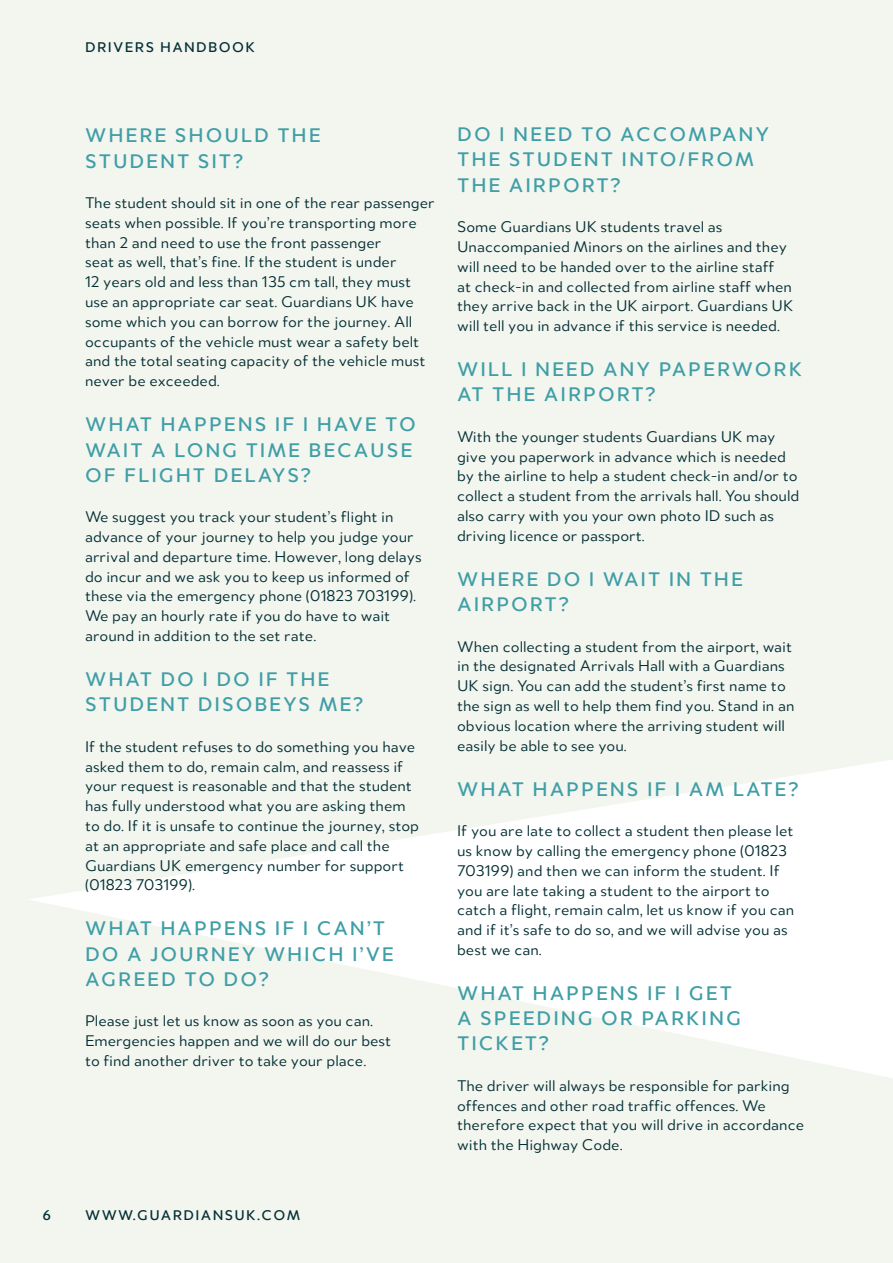
<style>
.page{position:relative;width:893px;height:1263px;background:#f3f5ef}
.page>*{position:absolute;margin:0;border:0;box-sizing:border-box;transform-origin:0 0}
.t1{font:500 21px/25.2px "Merel";letter-spacing:.09em;color:#3f9ea6}
.t2{font:16.5px/19.8px "Merel";color:#032f34}
.t3{font:500 15px "Merel";letter-spacing:.09em;color:#032f34}
</style>
<div class="page">
<svg style="left:29px;top:760px;width:864px;height:318px;fill:#fafbf8"></svg>
<p class="t3" style="left:85px;top:42px;width:171px">DRIVERS HANDBOOK</p>
<p class="t1" style="left:85px;top:124px;width:237px">WHERE SHOULD THE<br>STUDENT SIT?</p>
<p class="t2" style="left:85px;top:194px;width:351px">The student should sit in one of the rear passenger seats when possible. If you’re transporting more than 2 and need to use the front passenger<br>seat as well, that’s fine. If the student is under<br>12 years old and less than 135 cm tall, they must use an appropriate car seat. Guardians UK have some which you can borrow for the journey. All occupants of the vehicle must wear a safety belt and the total seating capacity of the vehicle must never be exceeded.</p>
<p class="t1" style="left:85px;top:413px;width:332px">WHAT HAPPENS IF I HAVE TO<br>WAIT A LONG TIME BECAUSE<br>OF FLIGHT DELAYS?</p>
<p class="t2" style="left:85px;top:508px;width:338px">We suggest you track your student’s flight in advance of your journey to help you judge your arrival and departure time. However, long delays do incur and we ask you to keep us informed of these via the emergency phone (01823 703199).<br>We pay an hourly rate if you do have to wait around in addition to the set rate.</p>
<p class="t1" style="left:85px;top:668px;width:280px">WHAT DO I DO IF THE<br>STUDENT DISOBEYS ME?</p>
<p class="t2" style="left:85px;top:737px;width:336px">If the student refuses to do something you have asked them to do, remain calm, and reassess if your request is reasonable and that the student has fully understood what you are asking them to do. If it is unsafe to continue the journey, stop at an appropriate and safe place and call the Guardians UK emergency number for support (01823 703199).</p>
<p class="t1" style="left:85px;top:917px;width:310px">WHAT HAPPENS IF I CAN’T<br>DO A JOURNEY WHICH I’VE<br>AGREED TO DO?</p>
<p class="t2" style="left:85px;top:1012px;width:308px">Please just let us know as soon as you can.<br>Emergencies happen and we will do our best to find another driver to take your place.</p>
<p class="t3" style="left:43px;top:1210px;width:10px">6</p>
<p class="t3" style="left:85px;top:1210px;width:217px">WWW.GUARDIANSUK.COM</p>
<p class="t1" style="left:457px;top:123px;width:314px">DO I NEED TO ACCOMPANY<br>THE STUDENT INTO/FROM<br>THE AIRPORT?</p>
<p class="t2" style="left:457px;top:218px;width:338px">Some Guardians UK students travel as Unaccompanied Minors on the airlines and they will need to be handed over to the airline staff<br>at check-in and collected from airline staff when they arrive back in the UK airport. Guardians UK will tell you in advance if this service is needed.</p>
<p class="t1" style="left:457px;top:358px;width:346px">WILL I NEED ANY PAPERWORK<br>AT THE AIRPORT?</p>
<p class="t2" style="left:457px;top:428px;width:344px">With the younger students Guardians UK may give you paperwork in advance which is needed by the airline to help a student check-in and/or to collect a student from the arrivals hall. You should also carry with you your own photo ID such as driving licence or passport.</p>
<p class="t1" style="left:457px;top:568px;width:287px">WHERE DO I WAIT IN THE<br>AIRPORT?</p>
<p class="t2" style="left:457px;top:637px;width:339px">When collecting a student from the airport, wait in the designated Arrivals Hall with a Guardians UK sign. You can add the student’s first name to the sign as well to help them find you. Stand in an obvious location where the arriving student will easily be able to see you.</p>
<p class="t1" style="left:457px;top:777px;width:343px">WHAT HAPPENS IF I AM LATE?</p>
<p class="t2" style="left:457px;top:822px;width:339px">If you are late to collect a student then please let us know by calling the emergency phone (01823<br>703199) and then we can inform the student. If you are late taking a student to the airport to catch a flight, remain calm, let us know if you can and if it’s safe to do so, and we will advise you as best we can.</p>
<p class="t1" style="left:457px;top:982px;width:285px">WHAT HAPPENS IF I GET<br>A SPEEDING OR PARKING<br>TICKET?</p>
<p class="t2" style="left:457px;top:1077px;width:349px">The driver will always be responsible for parking offences and other road traffic offences. We therefore expect that you will drive in accordance with the Highway Code.</p>
</div>
